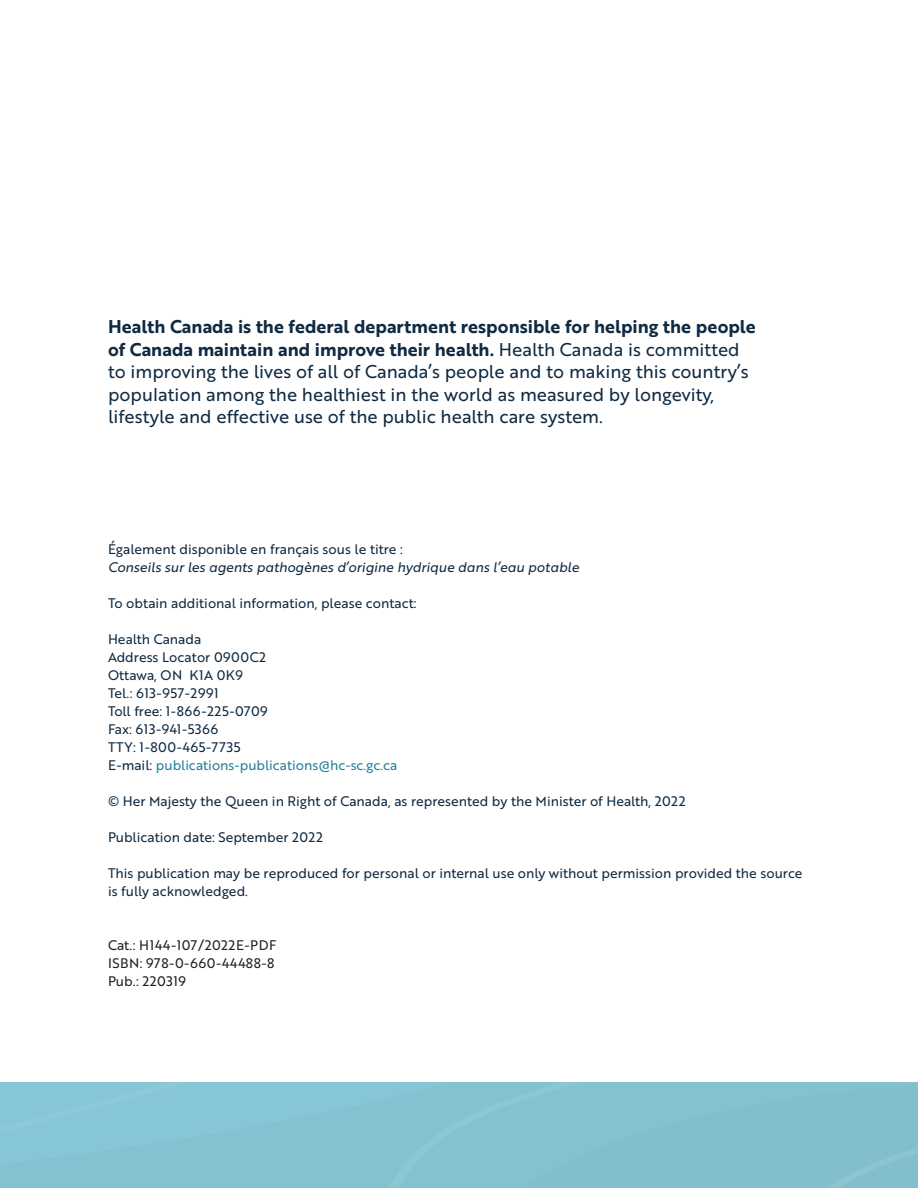
<style>
.page{position:relative;width:918px;height:1188px;background:#fff}
.page>*{position:absolute;margin:0;border:0;box-sizing:border-box;transform-origin:0 0}
.t1{font:18px/22.5px "Brother 1816 Regular";color:#0f2a42}
.t2{font:13.5px/18px "Brother 1816 Regular";color:#0f2a42}
.t3{font:13.5px "Brother 1816 Regular Italic";color:#0f2a42}
.t4{font:13.5px "Brother 1816 Regular";letter-spacing:.04em;color:#231f20}
.t5{font:13.5px "Brother 1816 Regular";letter-spacing:.04em;color:#0f2a42}
.t6{font:13.5px "Brother 1816 Regular";color:#25819c}
.t7{font:13.5px "Brother 1816 Regular";letter-spacing:.02em;color:#0f2a42}
.t8{font:13.5px "Brother 1816 Regular";letter-spacing:.025em;color:#0f2a42}
.s1{font-family:"Brother 1816 Bold"}
.s2{color:#0f2a42}
</style>
<div class="page">
<div style="left:0;top:1082px;width:918px;height:106px;background:#84c2d1"></div>
<p class="t1" style="left:108px;top:315px;width:649px"><span class="s1">Health Canada is the federal department responsible for helping the people of Canada maintain and improve their health.</span> Health Canada is committed to improving the lives of all of Canada’s people and to making this country’s population among the healthiest in the world as measured by longevity, lifestyle and effective use of the public health care system.</p>
<p class="t2" style="left:108px;top:539px;width:296px">Également disponible en français sous le titre :</p>
<p class="t3" style="left:108px;top:557px;width:472px">Conseils sur les agents pathogènes d’origine hydrique dans l’eau potable</p>
<p class="t2" style="left:108px;top:593px;width:310px">To obtain additional information, please contact:</p>
<p class="t2" style="left:108px;top:629px;width:95px">Health Canada</p>
<p class="t2" style="left:108px;top:647px;width:160px">Address Locator 0900C2</p>
<p class="t8" style="left:108px;top:665px;width:136px">Ottawa, ON K1A 0K9</p>
<p class="t5" style="left:108px;top:683px;width:112px">Tel.: 613-957-2991</p>
<p class="t7" style="left:108px;top:701px;width:161px">Toll free: 1-866-225-0709</p>
<p class="t5" style="left:108px;top:719px;width:112px">Fax: 613-941-5366</p>
<p class="t5" style="left:108px;top:737px;width:134px">TTY: 1-800-465-7735</p>
<p class="t6" style="left:108px;top:755px;width:291px"><span class="s2">E-mail:</span> publications-publications@hc-sc.gc.ca</p>
<p class="t2" style="left:108px;top:791px;width:579px">© Her Majesty the Queen in Right of Canada, as represented by the Minister of Health, 2022</p>
<p class="t2" style="left:108px;top:827px;width:216px">Publication date: September 2022</p>
<p class="t2" style="left:108px;top:863px;width:696px">This publication may be reproduced for personal or internal use only without permission provided the source is fully acknowledged.</p>
<p class="t4" style="left:108px;top:935px;width:170px">Cat.: H144-107/2022E-PDF</p>
<p class="t4" style="left:108px;top:953px;width:168px">ISBN: 978-0-660-44488-8</p>
<p class="t4" style="left:108px;top:971px;width:80px">Pub.: 220319</p>
</div>
